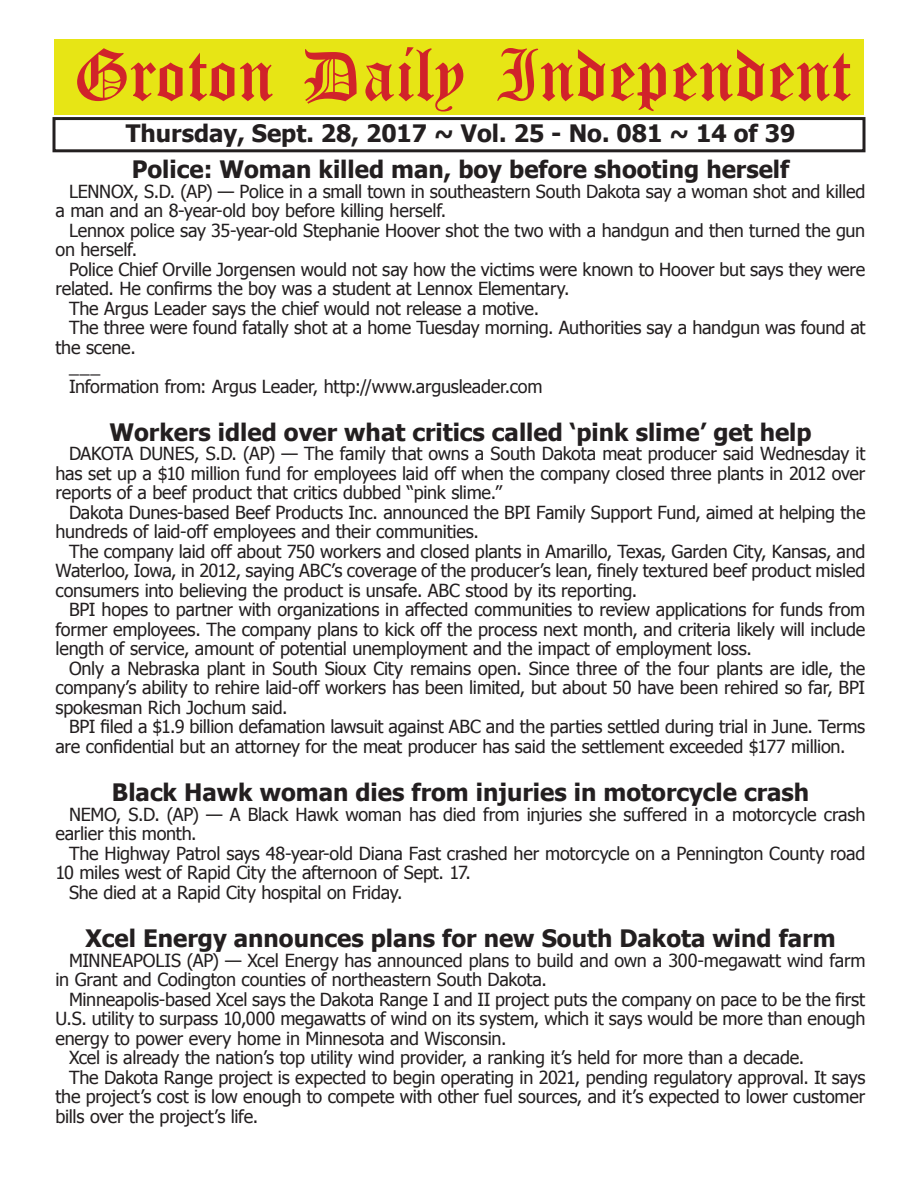
<style>
.page{position:relative;width:918px;height:1188px;background:#fff}
.page>*{position:absolute;margin:0;border:0;box-sizing:border-box;transform-origin:0 0}
.t1{font:54px "Old English Five";color:#d1232a}
.t2{font:700 24px "Tahoma";color:#231f20}
.t3{font:18px/19.5px "Tahoma";letter-spacing:-.01em;color:#231f20}
</style>
<div class="page">
<div style="left:52px;top:117px;width:814px;height:35px;border:3px solid #231f20"></div>
<div style="left:54px;top:40px;width:810px;height:75px;background:#e7e515"></div>
<h1 class="t1" style="left:73px;top:50px;width:779px">Groton Daily Independent</h1>
<h2 class="t2" style="left:126px;top:116px;width:671px">Thursday, Sept. 28, 2017 ~ Vol. 25 - No. 081 ~ 14 of 39</h2>
<h2 class="t2" style="left:132px;top:153px;width:659px">Police: Woman killed man, boy before shooting herself</h2>
<p class="t3" style="left:56px;top:181px;width:811px;text-indent:14px">LENNOX, S.D. (AP) — Police in a small town in southeastern South Dakota say a woman shot and killed a man and an 8-year-old boy before killing herself.</p>
<p class="t3" style="left:56px;top:220px;width:811px;text-indent:14px">Lennox police say 35-year-old Stephanie Hoover shot the two with a handgun and then turned the gun on herself.</p>
<p class="t3" style="left:69px;top:259px;width:798px">Police Chief Orville Jorgensen would not say how the victims were known to Hoover but says they were</p>
<p class="t3" style="left:56px;top:278px;width:516px">related. He confirms the boy was a student at Lennox Elementary.</p>
<p class="t3" style="left:69px;top:298px;width:472px">The Argus Leader says the chief would not release a motive.</p>
<p class="t3" style="left:69px;top:317px;width:798px">The three were found fatally shot at a home Tuesday morning. Authorities say a handgun was found at</p>
<p class="t3" style="left:56px;top:337px;width:82px">the scene.</p>
<p class="t3" style="left:69px;top:356px;width:33px">___</p>
<p class="t3" style="left:69px;top:376px;width:475px">Information from: Argus Leader, http://www.argusleader.com</p>
<h2 class="t2" style="left:109px;top:415px;width:704px">Workers idled over what critics called ‘pink slime’ get help</h2>
<p class="t3" style="left:56px;top:443px;width:811px;text-align:justify;text-indent:14px">DAKOTA DUNES, S.D. (AP) — The family that owns a South Dakota meat producer said Wednesday it has set up a $10 million fund for employees laid off when the company closed three plants in 2012 over reports of a beef product that critics dubbed “pink slime.”</p>
<p class="t3" style="left:56px;top:502px;width:811px;text-indent:14px">Dakota Dunes-based Beef Products Inc. announced the BPI Family Support Fund, aimed at helping the hundreds of laid-off employees and their communities.</p>
<p class="t3" style="left:56px;top:541px;width:812px;text-align:justify;text-indent:14px">The company laid off about 750 workers and closed plants in Amarillo, Texas, Garden City, Kansas, and Waterloo, Iowa, in 2012, saying ABC’s coverage of the producer’s lean, finely textured beef product misled consumers into believing the product is unsafe. ABC stood by its reporting.</p>
<p class="t3" style="left:56px;top:599px;width:811px;text-align:justify;text-indent:14px">BPI hopes to partner with organizations in affected communities to review applications for funds from former employees. The company plans to kick off the process next month, and criteria likely will include length of service, amount of potential unemployment and the impact of employment loss.</p>
<p class="t3" style="left:56px;top:658px;width:811px;text-align:justify;text-indent:14px">Only a Nebraska plant in South Sioux City remains open. Since three of the four plants are idle, the company’s ability to rehire laid-off workers has been limited, but about 50 have been rehired so far, BPI spokesman Rich Jochum said.</p>
<p class="t3" style="left:56px;top:716px;width:811px;text-indent:14px">BPI filed a $1.9 billion defamation lawsuit against ABC and the parties settled during trial in June. Terms are confidential but an attorney for the meat producer has said the settlement exceeded $177 million.</p>
<h2 class="t2" style="left:112px;top:776px;width:699px">Black Hawk woman dies from injuries in motorcycle crash</h2>
<p class="t3" style="left:56px;top:804px;width:811px;text-indent:14px">NEMO, S.D. (AP) — A Black Hawk woman has died from injuries she suffered in a motorcycle crash earlier this month.</p>
<p class="t3" style="left:69px;top:843px;width:798px">The Highway Patrol says 48-year-old Diana Fast crashed her motorcycle on a Pennington County road</p>
<p class="t3" style="left:56px;top:862px;width:417px">10 miles west of Rapid City the afternoon of Sept. 17.</p>
<p class="t3" style="left:69px;top:882px;width:335px">She died at a Rapid City hospital on Friday.</p>
<h2 class="t2" style="left:85px;top:922px;width:752px">Xcel Energy announces plans for new South Dakota wind farm</h2>
<p class="t3" style="left:56px;top:949px;width:811px;text-indent:14px">MINNEAPOLIS (AP) — Xcel Energy has announced plans to build and own a 300-megawatt wind farm in Grant and Codington counties of northeastern South Dakota.</p>
<p class="t3" style="left:69px;top:988px;width:798px">Minneapolis-based Xcel says the Dakota Range I and II project puts the company on pace to be the first</p>
<p class="t3" style="left:56px;top:1008px;width:812px">U.S. utility to surpass 10,000 megawatts of wind on its system, which it says would be more than enough</p>
<p class="t3" style="left:56px;top:1027px;width:453px">energy to power every home in Minnesota and Wisconsin.</p>
<p class="t3" style="left:69px;top:1047px;width:737px">Xcel is already the nation’s top utility wind provider, a ranking it’s held for more than a decade.</p>
<p class="t3" style="left:69px;top:1066px;width:798px">The Dakota Range project is expected to begin operating in 2021, pending regulatory approval. It says</p>
<p class="t3" style="left:56px;top:1086px;width:811px">the project’s cost is low enough to compete with other fuel sources, and it’s expected to lower customer</p>
<p class="t3" style="left:56px;top:1105px;width:204px">bills over the project’s life.</p>
</div>
